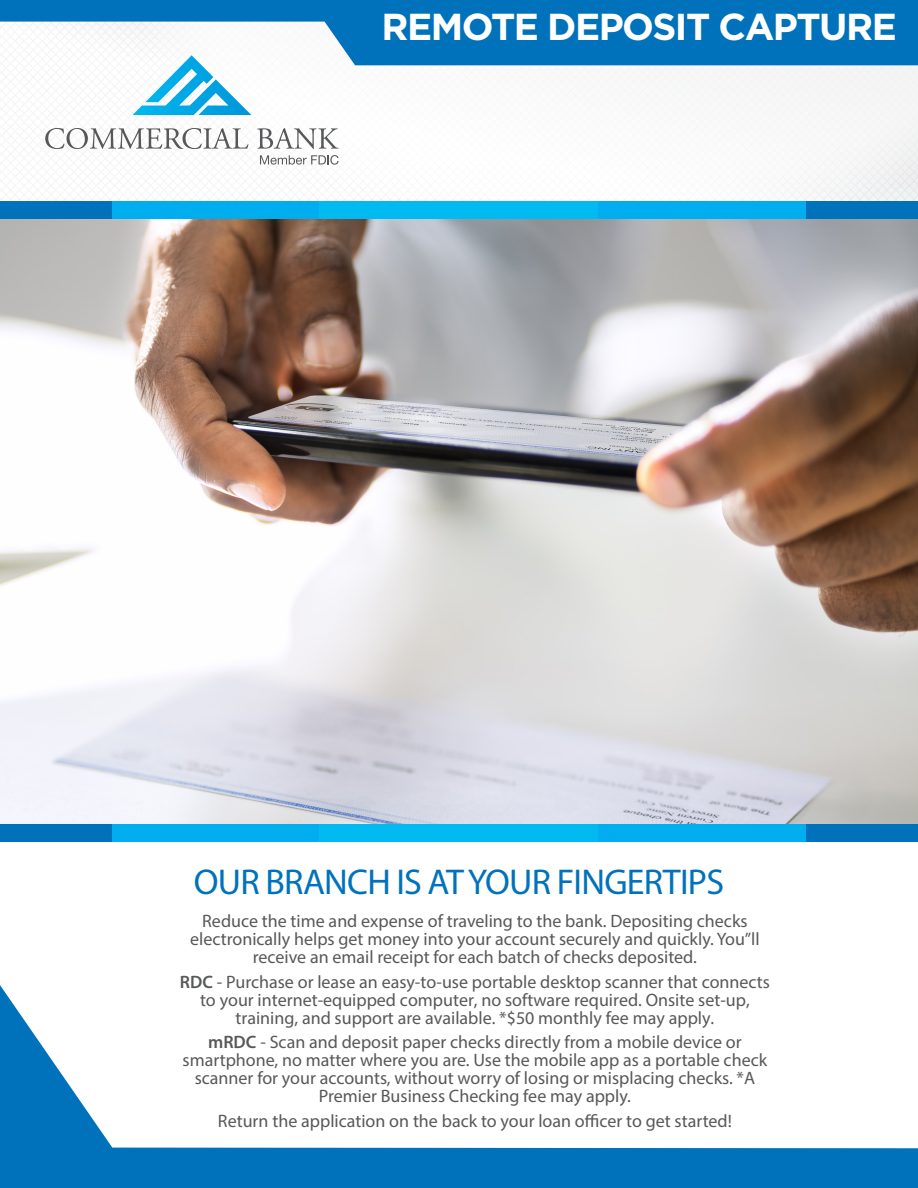
<style>
.page{position:relative;width:918px;height:1188px;background:#fff}
.page>*{position:absolute;margin:0;border:0;box-sizing:border-box;transform-origin:0 0}
.t1{font:700 37.5px "Gotham";letter-spacing:-.04em;color:#fff}
.t2{font:36px "Myriad Pro";letter-spacing:-.02em;color:#0072bc}
.t3{font:18px/18px "Myriad Pro";color:#57585a;text-align:center}
.s1{font-weight:600}
</style>
<div class="page">
<svg style="left:355px;top:65px;width:563px;height:136px"></svg>
<svg style="left:132px;top:65px;width:119px;height:50px"></svg>
<svg style="left:45px;top:128px;width:203px;height:21px"></svg>
<svg style="left:257px;top:128px;width:82px;height:21px"></svg>
<svg style="left:260px;top:155px;width:79px;height:10px"></svg>
<svg style="left:0;top:0;width:918px;height:65px;fill:#0072bc"></svg>
<svg style="left:0;top:985px;width:918px;height:203px"></svg>
<img style="left:0;top:218px;width:918px;height:607px">
<div style="left:0;top:825px;width:112px;height:17px;background:#0072bc"></div>
<div style="left:806px;top:825px;width:112px;height:17px;background:#0072bc"></div>
<div style="left:112px;top:825px;width:208px;height:17px;background:#00aeef"></div>
<div style="left:598px;top:825px;width:208px;height:17px;background:#00aeef"></div>
<div style="left:320px;top:825px;width:278px;height:17px;background:#00baf1"></div>
<div style="left:0;top:201px;width:112px;height:17px;background:#0072bc"></div>
<div style="left:806px;top:201px;width:112px;height:17px;background:#0072bc"></div>
<div style="left:112px;top:201px;width:208px;height:17px;background:#00aeef"></div>
<div style="left:598px;top:201px;width:208px;height:17px;background:#00aeef"></div>
<div style="left:320px;top:201px;width:278px;height:17px;background:#00baf1"></div>
<p class="t1" style="left:382px;top:2px;width:517px">REMOTE DEPOSIT CAPTURE</p>
<p class="t2" style="left:194px;top:859px;width:532px">OUR BRANCH IS ATYOUR FINGERTIPS</p>
<p class="t3" style="left:190px;top:912px;width:571px">Reduce the time and expense of traveling to the bank. Depositing checks electronically helps get money into your account securely and quickly. You’’ll receive an email receipt for each batch of checks deposited.</p>
<p class="t3" style="left:180px;top:972px;width:592px"><span class="s1">RDC</span> - Purchase or lease an easy-to-use portable desktop scanner that connects to your internet-equipped computer, no software required. Onsite set-up, training, and support are available. *$50 monthly fee may apply.</p>
<p class="t3" style="left:183px;top:1033px;width:586px"><span class="s1">mRDC</span> - Scan and deposit paper checks directly from a mobile device or smartphone, no matter where you are. Use the mobile app as a portable check scanner for your accounts, without worry of losing or misplacing checks. *A Premier Business Checking fee may apply.</p>
<p class="t3" style="left:218px;top:1112px;width:515px">Return the application on the back to your loan officer to get started!</p>
</div>
